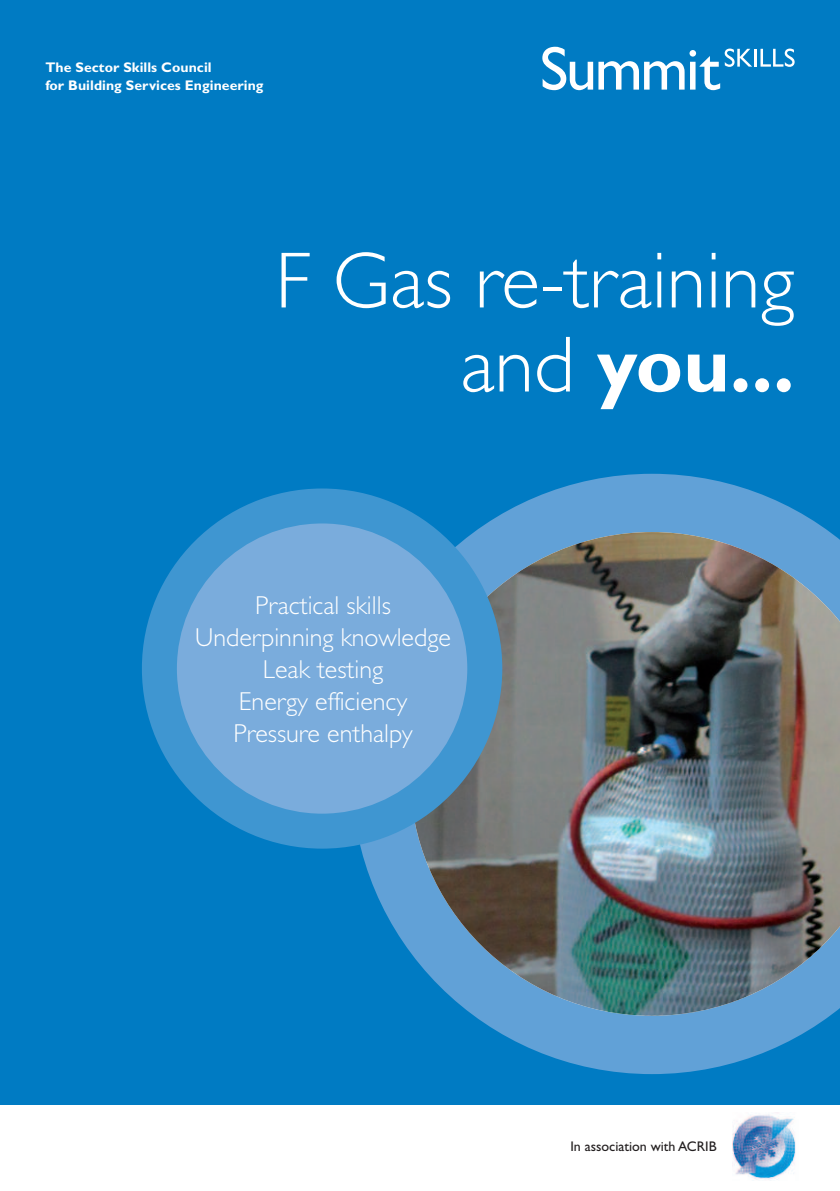
<style>
.page{position:relative;width:840px;height:1191px;background:#fff}
.page>*{position:absolute;margin:0;border:0;box-sizing:border-box;transform-origin:0 0}
.t1{font:300 80px/84px "Gill Sans";color:#fff;text-align:right}
.t2{font:300 26px/32px "Gill Sans";color:#fff;text-align:center}
.t3{font:700 14px/18px "Gill Sans";letter-spacing:.005em;color:#fff}
.t4{font:14px "Gill Sans";color:#231f20}
.s1{font-weight:700}
</style>
<div class="page">
<div style="left:0;top:0;width:839px;height:1191px;background:#007bc3"></div>
<svg style="left:542px;top:47px;width:209px;height:43px"></svg>
<hr style="left:753px;top:49px;width:3px;height:18px;background:#fff">
<svg style="left:760px;top:49px;width:34px;height:18px"></svg>
<svg style="left:351px;top:474px;width:480px;height:600px"></svg>
<img style="left:409px;top:532px;width:430px;height:483px">
<div style="left:142px;top:488px;width:360px;height:360px;background:#3f96d1;border-radius:50%"></div>
<div style="left:177px;top:523px;width:290px;height:290px;background:#7aacdc;border-radius:50%"></div>
<div style="left:0;top:1106px;width:839px;height:85px;background:#fff"></div>
<img style="left:732px;top:1114px;width:64px;height:66px">
<p class="t3" style="left:45px;top:59px;width:219px">The Sector Skills Council<br>for Building Services Engineering</p>
<h1 class="t1" style="left:275px;top:246px;width:520px">F Gas re-training and <span class="s1">you...</span></h1>
<p class="t2" style="left:195px;top:591px;width:257px">Practical skills<br>Underpinning knowledge<br>Leak testing<br>Energy efficiency<br>Pressure enthalpy</p>
<p class="t4" style="left:570px;top:1140px;width:148px">In association with ACRIB</p>
</div>
